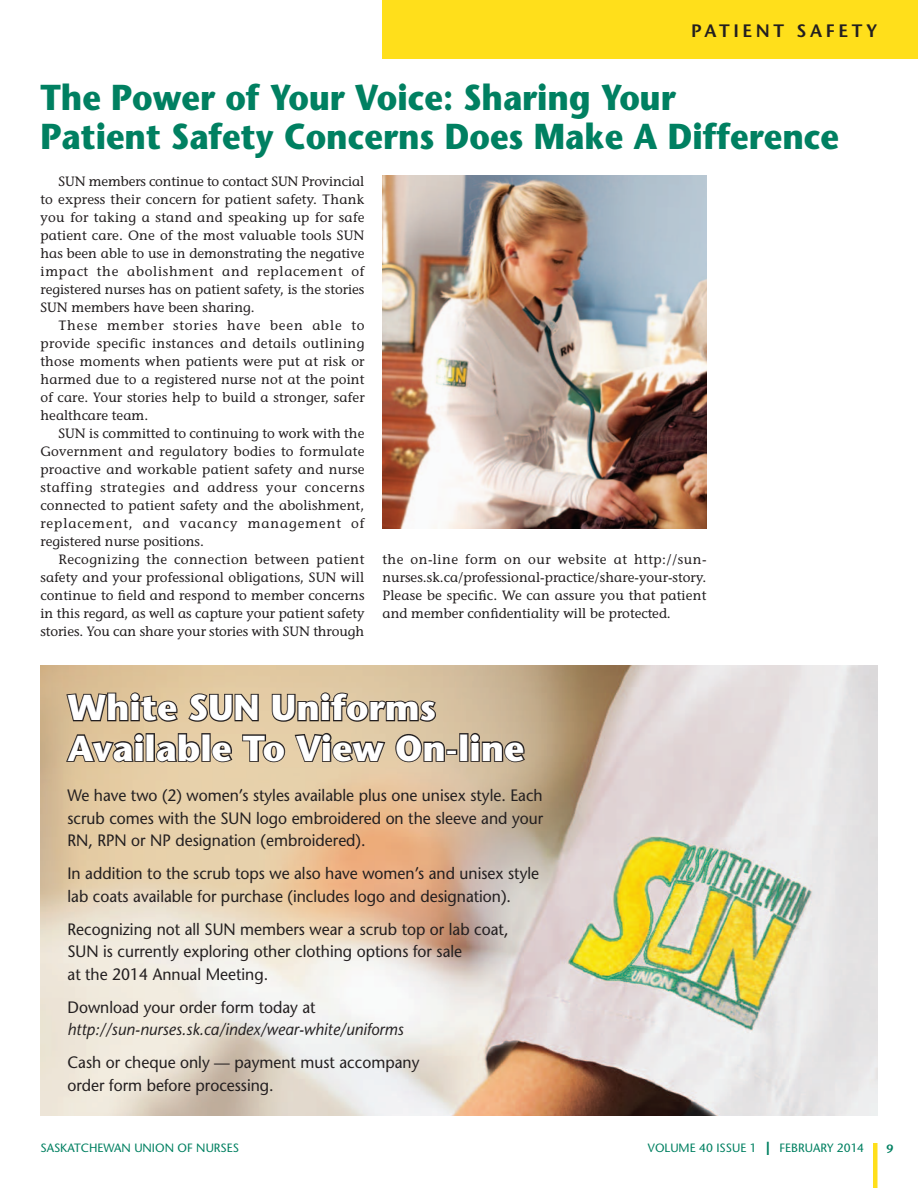
<style>
.page{position:relative;width:918px;height:1188px;background:#fff}
.page>*{position:absolute;margin:0;border:0;box-sizing:border-box;transform-origin:0 0}
.head{font:700 36px/39px "Stone Sans";color:#008061;scale:.9 1}
.head-2{font:700 36px/40.5px "Stone Sans";color:#fff}
.t1{font:600 18px "Stone Sans";letter-spacing:.2em;color:#231f20}
.t2{font:16.5px/22.5px "Stone Sans";color:#231f20;scale:.95 1}
.t3{font:italic 16.5px/22.5px "Stone Sans";color:#231f20;scale:.95 1}
.text{font:13.5px/18px "Stone Informal";color:#231f20;text-align:justify}
.t4{font:12px "Stone Sans";color:#008061}
.t5{font:600 12px "Stone Sans";color:#008061}
.s1{font-style:normal}
.s2{font-weight:700;font-size:18px}
</style>
<div class="page">
<div style="left:873px;top:1143px;width:5px;height:45px;background:#ffdf1b"></div>
<img style="left:40px;top:666px;width:838px;height:450px">
<svg style="left:64px;top:687px;width:382px;height:88px;background:#b7a386"></svg>
<div style="left:446px;top:749px;width:11px;height:6px;border:2px solid #231f20"></div>
<div style="left:459px;top:733px;width:10px;height:29px;border:2px solid #231f20"></div>
<svg style="left:469px;top:732px;width:57px;height:31px;background:#948570"></svg>
<img style="left:382px;top:176px;width:324px;height:353px">
<div style="left:382px;top:0;width:536px;height:58px;background:#ffdf1b"></div>
<p class="t1" style="left:691px;top:19px;width:188px">PATIENT SAFETY</p>
<p class="head" style="left:40px;top:77px;width:889px">The Power of Your Voice: Sharing Your<br>Patient Safety Concerns Does Make A Difference</p>
<p class="text" style="left:40px;top:172px;width:326px;text-indent:18px">SUN members continue to contact SUN Provincial to express their concern for patient safety. Thank you for taking a stand and speaking up for safe patient care. One of the most valuable tools SUN has been able to use in demonstrating the negative impact the abolishment and replacement of registered nurses has on patient safety, is the stories SUN members have been sharing.</p>
<p class="text" style="left:40px;top:316px;width:326px;text-indent:18px">These member stories have been able to provide specific instances and details outlining those moments when patients were put at risk or harmed due to a registered nurse not at the point of care. Your stories help to build a stronger, safer healthcare team.</p>
<p class="text" style="left:40px;top:424px;width:326px;text-indent:18px">SUN is committed to continuing to work with the Government and regulatory bodies to formulate proactive and workable patient safety and nurse staffing strategies and address your concerns connected to patient safety and the abolishment, replacement, and vacancy management of registered nurse positions.</p>
<p class="text" style="left:40px;top:550px;width:326px;text-indent:18px">Recognizing the connection between patient safety and your professional obligations, SUN will continue to field and respond to member concerns in this regard, as well as capture your patient safety stories. You can share your stories with SUN through</p>
<p class="text" style="left:382px;top:550px;width:326px">the on-line form on our website at http://sun&shy;nurses.sk.ca/professional-practice/share-your-story.<br>Please be specific. We can assure you that patient and member confidentiality will be protected.</p>
<p class="head-2" style="left:68px;top:687px;width:458px">White SUN Uniforms<br>Available To View On-line</p>
<p class="t2" style="left:68px;top:784px;width:502px;text-align:justify">We have two (2) women’s styles available plus one unisex style. Each scrub comes with the SUN logo embroidered on the sleeve and your RN, RPN or NP designation (embroidered).</p>
<p class="t2" style="left:68px;top:862px;width:498px">In addition to the scrub tops we also have women’s and unisex style lab coats available for purchase (includes logo and designation).</p>
<p class="t2" style="left:68px;top:918px;width:466px">Recognizing not all SUN members wear a scrub top or lab coat,<br>SUN is currently exploring other clothing options for sale<br>at the 2014 Annual Meeting.</p>
<p class="t3" style="left:68px;top:996px;width:355px"><span class="s1">Download your order form today at </span>http://sun-nurses.sk.ca/index/wear-white/uniforms</p>
<p class="t2" style="left:68px;top:1051px;width:372px">Cash or cheque only — payment must accompany order form before processing.</p>
<p class="t4" style="left:40px;top:1141px;width:200px">SASKATCHEWAN UNION OF NURSES</p>
<p class="t4" style="left:648px;top:1141px;width:218px">VOLUME 40 ISSUE 1 <span class="s2">|</span> FEBRUARY 2014</p>
<p class="t5" style="left:886px;top:1141px;width:8px">9</p>
</div>
